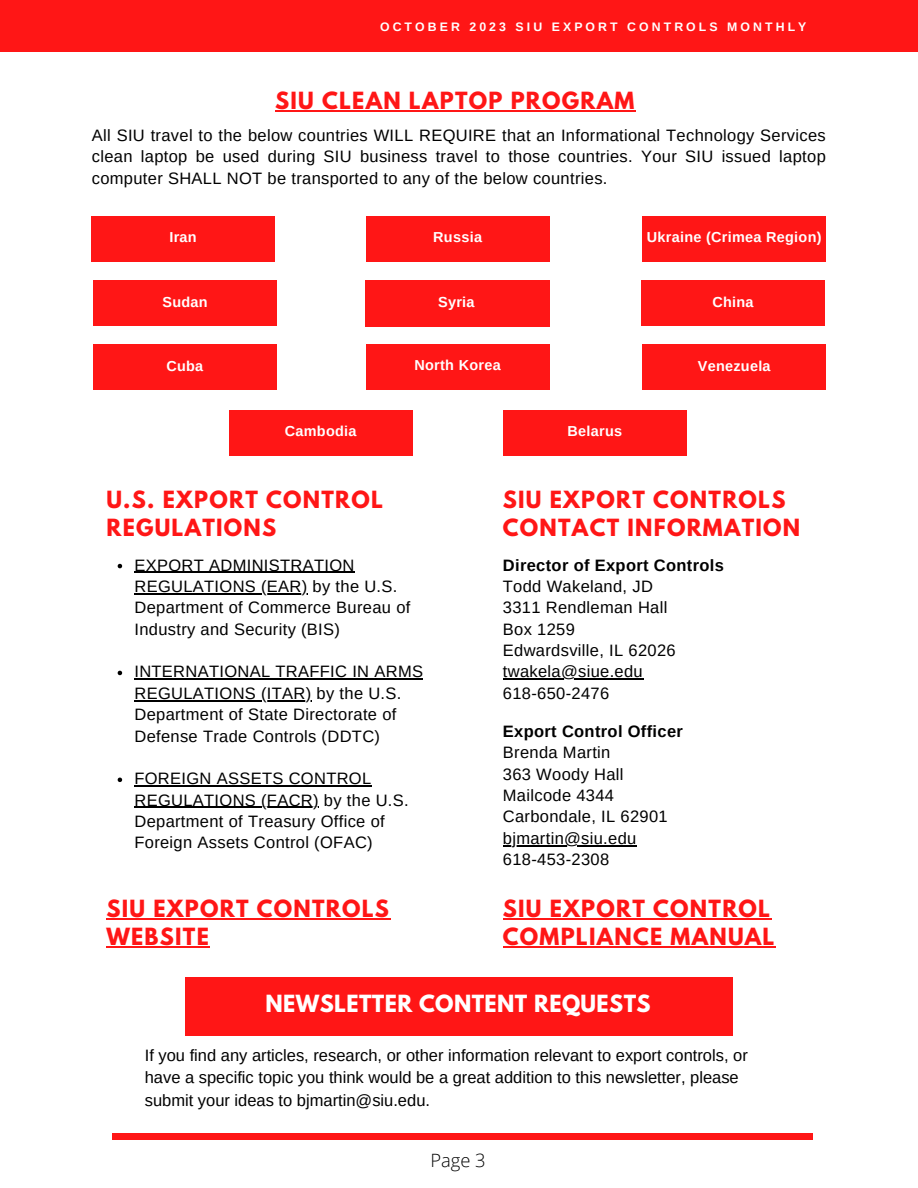
<style>
.page{position:relative;width:918px;height:1188px;background:#fff}
.page>*{position:absolute;margin:0;border:0;box-sizing:border-box;transform-origin:0 0}
.t1{font:700 21px/28.2px "League Spartan";letter-spacing:.06em;color:#ff1616}
.t2{font:700 21px "League Spartan";letter-spacing:.02em;color:#fff}
.t3{font:300 18.3px "Open Sans";color:#000}
.t4{font:16.5px/21.3px "Arimo";letter-spacing:.02em;color:#000}
.t5{font:16.5px/22.5px "Arimo";color:#000}
.t6{font:700 16.5px "Arimo";letter-spacing:.02em;color:#000}
.t7{font:700 14.55px "Arimo";letter-spacing:.02em;color:#fff}
.t8{font:700 14.4px "Arimo";letter-spacing:.02em;color:#fff}
.t9{font:700 12.3px "Arimo";letter-spacing:.25em;color:#fff}
</style>
<div class="page">
<div style="left:112px;top:1133px;width:701px;height:7px;background:#ff1616"></div>
<svg style="left:118px;top:564px;width:4px;height:4px"></svg>
<hr style="left:134px;top:572px;width:221px;height:1px;background:#000">
<hr style="left:134px;top:593px;width:174px;height:1px;background:#000">
<svg style="left:118px;top:671px;width:4px;height:4px"></svg>
<hr style="left:134px;top:679px;width:289px;height:1px;background:#000">
<hr style="left:134px;top:700px;width:178px;height:1px;background:#000">
<svg style="left:118px;top:778px;width:4px;height:4px"></svg>
<hr style="left:134px;top:785px;width:238px;height:2px;background:#000">
<hr style="left:134px;top:807px;width:185px;height:1px;background:#000">
<div style="left:0;top:0;width:918px;height:51px;background:#ff1616"></div>
<hr style="left:106px;top:918px;width:61px;height:2px;background:#ff1616">
<hr style="left:167px;top:918px;width:223px;height:2px;background:#ff1616">
<hr style="left:106px;top:947px;width:104px;height:1px;background:#ff1616">
<hr style="left:503px;top:679px;width:140px;height:1px;background:#000">
<hr style="left:503px;top:845px;width:134px;height:1px;background:#000">
<hr style="left:503px;top:918px;width:78px;height:2px;background:#ff1616">
<hr style="left:581px;top:918px;width:190px;height:2px;background:#ff1616">
<hr style="left:503px;top:947px;width:273px;height:1px;background:#ff1616">
<div style="left:185px;top:977px;width:548px;height:59px;background:#ff1616"></div>
<hr style="left:275px;top:110px;width:361px;height:2px;background:#ff1616">
<div style="left:366px;top:281px;width:184px;height:45px;background:#ff1616"></div>
<div style="left:93px;top:280px;width:184px;height:46px;background:#ff1616"></div>
<div style="left:93px;top:344px;width:183px;height:45px;background:#ff1616"></div>
<div style="left:366px;top:344px;width:183px;height:45px;background:#ff1616"></div>
<div style="left:641px;top:281px;width:184px;height:45px;background:#ff1616"></div>
<div style="left:366px;top:216px;width:183px;height:45px;background:#ff1616"></div>
<div style="left:642px;top:344px;width:184px;height:46px;background:#ff1616"></div>
<div style="left:91px;top:216px;width:184px;height:45px;background:#ff1616"></div>
<div style="left:642px;top:216px;width:184px;height:45px;background:#ff1616"></div>
<div style="left:503px;top:410px;width:184px;height:45px;background:#ff1616"></div>
<div style="left:229px;top:410px;width:183px;height:45px;background:#ff1616"></div>
<p class="t9" style="left:380px;top:20px;width:428px">OCTOBER 2023 SIU EXPORT CONTROLS MONTHLY</p>
<p class="t1" style="left:275px;top:89px;width:361px">SIU CLEAN LAPTOP PROGRAM</p>
<p class="t4" style="left:92px;top:125px;width:736px;text-align:justify">All SIU travel to the below countries WILL REQUIRE that an Informational Technology Services clean laptop be used during SIU business travel to those countries. Your SIU issued laptop computer SHALL NOT be transported to any of the below countries.</p>
<p class="t8" style="left:169px;top:229px;width:29px">Iran</p>
<p class="t8" style="left:647px;top:229px;width:176px">Ukraine (Crimea Region)</p>
<p class="t8" style="left:433px;top:229px;width:50px">Russia</p>
<p class="t8" style="left:162px;top:294px;width:47px">Sudan</p>
<p class="t7" style="left:438px;top:294px;width:38px">Syria</p>
<p class="t8" style="left:166px;top:357px;width:38px">Cuba</p>
<p class="t8" style="left:414px;top:357px;width:88px">North Korea</p>
<p class="t8" style="left:285px;top:423px;width:73px">Cambodia</p>
<p class="t8" style="left:568px;top:423px;width:56px">Belarus</p>
<p class="t8" style="left:712px;top:294px;width:43px">China</p>
<p class="t8" style="left:698px;top:358px;width:74px">Venezuela</p>
<p class="t1" style="left:106px;top:488px;width:278px">U.S. EXPORT CONTROL<br>REGULATIONS</p>
<p class="t4" style="left:134px;top:554px;width:277px">EXPORT ADMINISTRATION<br>REGULATIONS (EAR) by the U.S.<br>Department of Commerce Bureau of<br>Industry and Security (BIS)</p>
<p class="t4" style="left:134px;top:661px;width:290px">INTERNATIONAL TRAFFIC IN ARMS<br>REGULATIONS (ITAR) by the U.S.<br>Department of State Directorate of<br>Defense Trade Controls (DDTC)</p>
<p class="t4" style="left:134px;top:768px;width:276px">FOREIGN ASSETS CONTROL<br>REGULATIONS (FACR) by the U.S.<br>Department of Treasury Office of<br>Foreign Assets Control (OFAC)</p>
<p class="t1" style="left:106px;top:897px;width:284px">SIU EXPORT CONTROLS<br>WEBSITE</p>
<p class="t1" style="left:503px;top:488px;width:284px">SIU EXPORT CONTROLS</p>
<p class="t1" style="left:503px;top:517px;width:299px">CONTACT INFORMATION</p>
<p class="t6" style="left:503px;top:556px;width:223px">Director of Export Controls</p>
<p class="t4" style="left:503px;top:576px;width:152px">Todd Wakeland, JD</p>
<p class="t4" style="left:503px;top:597px;width:166px">3311 Rendleman Hall</p>
<p class="t4" style="left:503px;top:618px;width:73px">Box 1259</p>
<p class="t4" style="left:503px;top:640px;width:174px">Edwardsville, IL 62026</p>
<p class="t4" style="left:503px;top:661px;width:141px">twakela@siue.edu</p>
<p class="t4" style="left:503px;top:682px;width:108px">618-650-2476</p>
<p class="t6" style="left:503px;top:722px;width:182px">Export Control Officer</p>
<p class="t4" style="left:503px;top:742px;width:109px">Brenda Martin</p>
<p class="t4" style="left:503px;top:763px;width:122px">363 Woody Hall</p>
<p class="t4" style="left:503px;top:785px;width:113px">Mailcode 4344</p>
<p class="t4" style="left:503px;top:806px;width:166px">Carbondale, IL 62901</p>
<p class="t4" style="left:503px;top:827px;width:135px">bjmartin@siu.edu</p>
<p class="t4" style="left:503px;top:849px;width:108px">618-453-2308</p>
<p class="t1" style="left:503px;top:897px;width:273px">SIU EXPORT CONTROL<br>COMPLIANCE MANUAL</p>
<p class="t2" style="left:265px;top:993px;width:387px">NEWSLETTER CONTENT REQUESTS</p>
<p class="t5" style="left:145px;top:1044px;width:605px">If you find any articles, research, or other information relevant to export controls, or have a specific topic you think would be a great addition to this newsletter, please submit your ideas to bjmartin@siu.edu.</p>
<p class="t3" style="left:430px;top:1147px;width:57px">Page 3</p>
</div>
